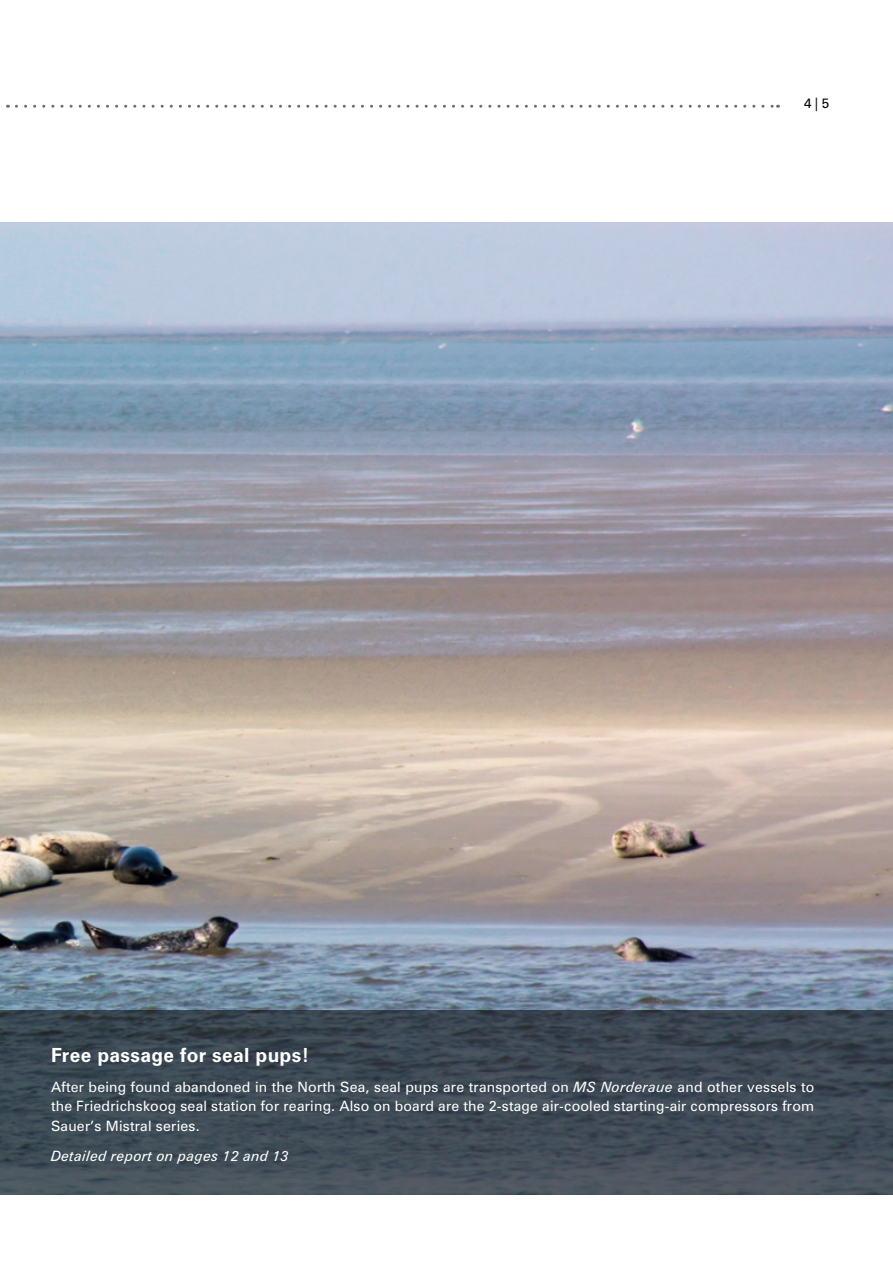
<style>
.page{position:relative;width:893px;height:1263px;background:#fff}
.page>*{position:absolute;margin:0;border:0;box-sizing:border-box;transform-origin:0 0}
.t1{font:700 19.5px "Zurich BT";letter-spacing:.015em;color:#fff}
.t2{font:14.25px/19.5px "Zurich BT";letter-spacing:.015em;color:#fff;text-align:justify}
.t3{font:italic 14.25px "Zurich BT";letter-spacing:.015em;color:#fff}
.t4{font:13.5px "Zurich BT";color:#000}
.s1{font-style:italic}
</style>
<div class="page">
<img style="left:0;top:223px;width:893px;height:787px">
<svg style="left:0;top:1010px;width:893px;height:185px;background:#3e4a54"></svg>
<svg style="left:16px;top:105px;width:762px;height:3px"></svg>
<p class="t4" style="left:804px;top:95px;width:27px">4|5</p>
<h1 class="t1" style="left:51px;top:1043px;width:260px">Free passage for seal pups!</h1>
<p class="t2" style="left:51px;top:1077px;width:765px">After being found abandoned in the North Sea, seal pups are transported on <span class="s1">MS Norderaue</span> and other vessels to the Friedrichskoog seal station for rearing. Also on board are the 2-stage air-cooled starting-air compressors from Sauer’s Mistral series.</p>
<p class="t3" style="left:51px;top:1147px;width:239px">Detailed report on pages 12 and 13</p>
</div>
